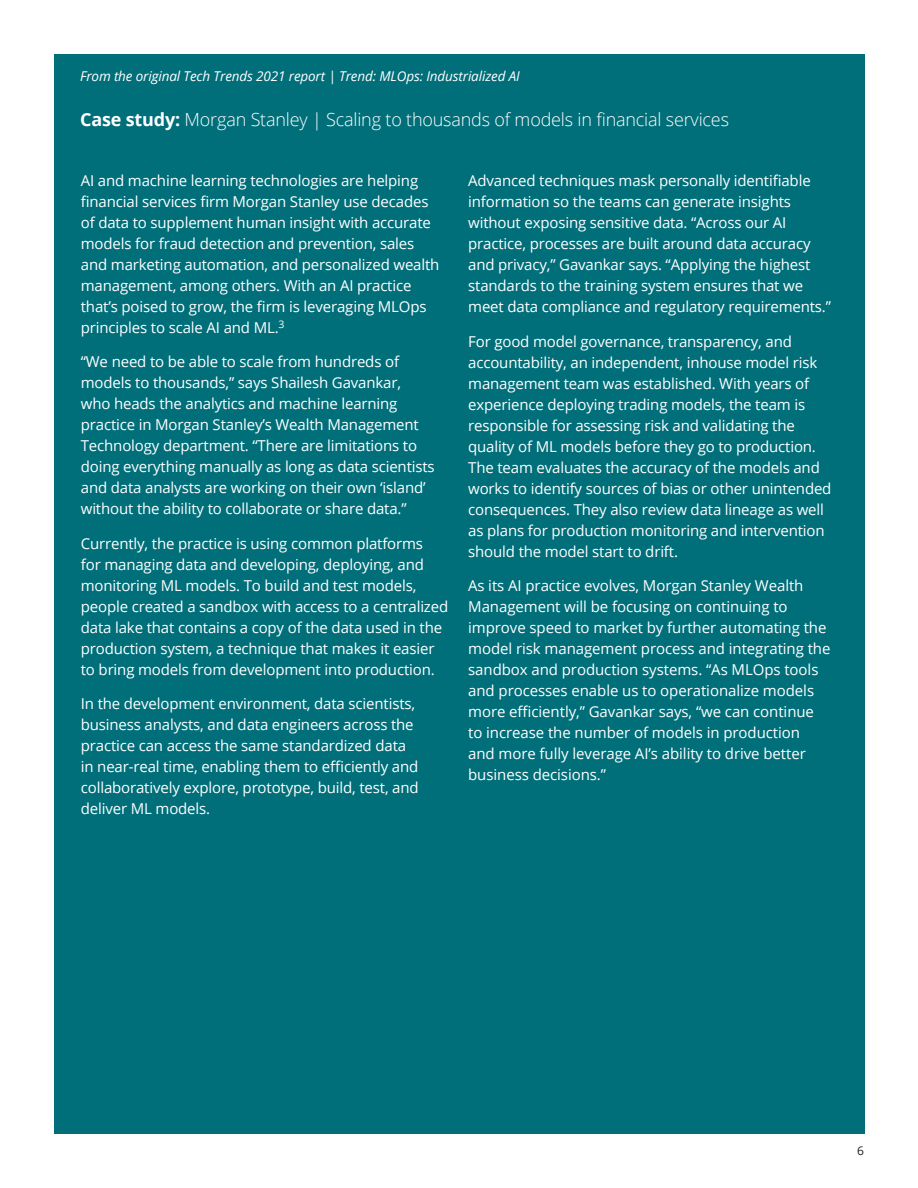
<style>
.page{position:relative;width:918px;height:1188px;background:#fff}
.page>*{position:absolute;margin:0;border:0;box-sizing:border-box;transform-origin:0 0}
.t1{font:300 18px "Open Sans";letter-spacing:-.01em;color:#fff}
.t2{font:15px/21px "Open Sans";letter-spacing:-.01em;color:#fff}
.t3{font:italic 13.5px "Open Sans";letter-spacing:-.01em;color:#fff}
.t4{font:12px "Open Sans";color:#231f20}
.s1{font-weight:700}
</style>
<div class="page">
<div style="left:54px;top:54px;width:810px;height:1080px;background:#006f7a"></div>
<p class="t3" style="left:80px;top:67px;width:441px">From the original Tech Trends 2021 report | Trend: MLOps: Industrialized AI</p>
<p class="t1" style="left:80px;top:107px;width:650px"><span class="s1">Case study:</span> Morgan Stanley | Scaling to thousands of models in financial services</p>
<p class="t2" style="left:81px;top:169px;width:360px">AI and machine learning technologies are helping financial services firm Morgan Stanley use decades of data to supplement human insight with accurate models for fraud detection and prevention, sales and marketing automation, and personalized wealth management, among others. With an AI practice that’s poised to grow, the firm is leveraging MLOps principles to scale AI and ML.<sup>3</sup></p>
<p class="t2" style="left:81px;top:351px;width:355px">“We need to be able to scale from hundreds of models to thousands,” says Shailesh Gavankar,<br>who heads the analytics and machine learning practice in Morgan Stanley’s Wealth Management Technology department. “There are limitations to doing everything manually as long as data scientists and data analysts are working on their own ‘island’ without the ability to collaborate or share data.”</p>
<p class="t2" style="left:81px;top:532px;width:369px">Currently, the practice is using common platforms<br>for managing data and developing, deploying, and monitoring ML models. To build and test models, people created a sandbox with access to a centralized data lake that contains a copy of the data used in the production system, a technique that makes it easier to bring models from development into production.</p>
<p class="t2" style="left:81px;top:693px;width:339px">In the development environment, data scientists, business analysts, and data engineers across the practice can access the same standardized data in near-real time, enabling them to efficiently and collaboratively explore, prototype, build, test, and deliver ML models.</p>
<p class="t2" style="left:468px;top:170px;width:364px">Advanced techniques mask personally identifiable information so the teams can generate insights without exposing sensitive data. “Across our AI practice, processes are built around data accuracy and privacy,” Gavankar says. “Applying the highest standards to the training system ensures that we meet data compliance and regulatory requirements.”</p>
<p class="t2" style="left:468px;top:331px;width:365px">For good model governance, transparency, and accountability, an independent, inhouse model risk management team was established. With years of experience deploying trading models, the team is responsible for assessing risk and validating the quality of ML models before they go to production.<br>The team evaluates the accuracy of the models and works to identify sources of bias or other unintended consequences. They also review data lineage as well as plans for production monitoring and intervention should the model start to drift.</p>
<p class="t2" style="left:468px;top:575px;width:364px">As its AI practice evolves, Morgan Stanley Wealth Management will be focusing on continuing to improve speed to market by further automating the model risk management process and integrating the sandbox and production systems. “As MLOps tools and processes enable us to operationalize models more efficiently,” Gavankar says, “we can continue to increase the number of models in production<br>and more fully leverage AI’s ability to drive better business decisions.”</p>
<p class="t4" style="left:857px;top:1143px;width:8px">6</p>
</div>
